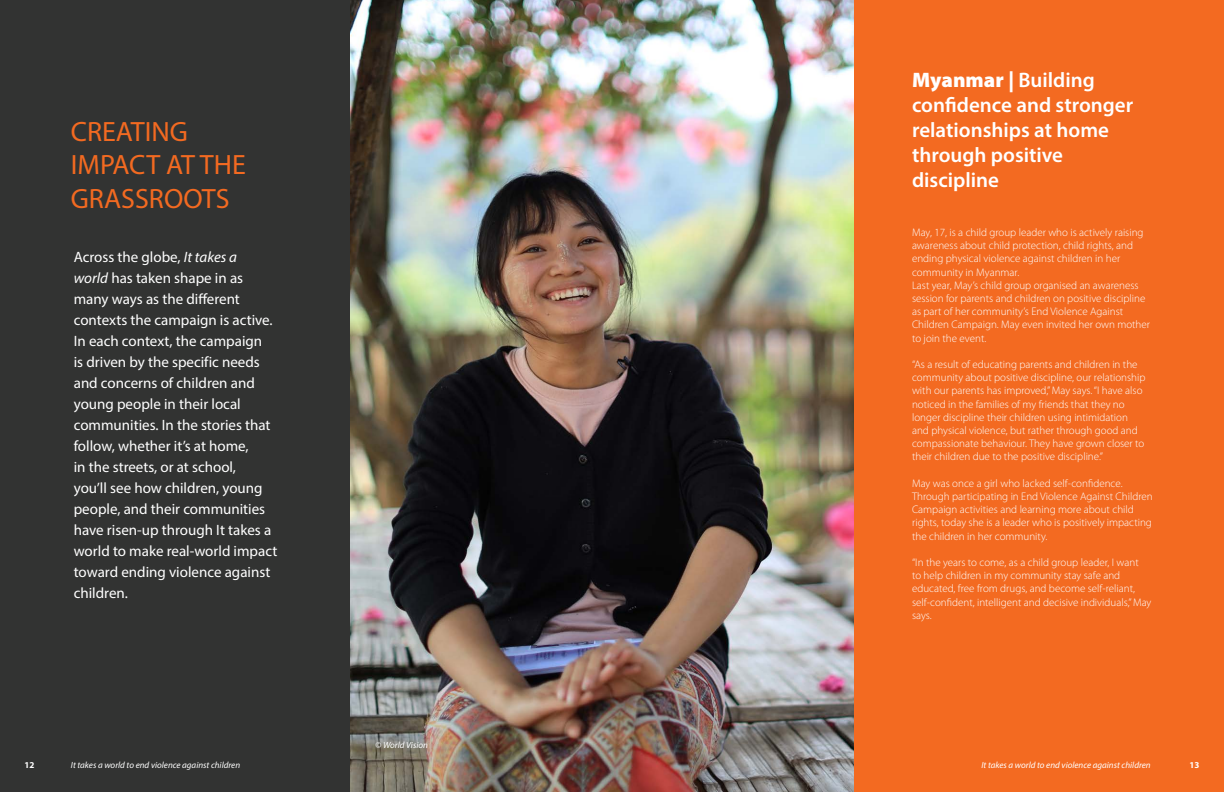
<style>
.page{position:relative;width:1224px;height:792px;background:#fff}
.page>*{position:absolute;margin:0;border:0;box-sizing:border-box;transform-origin:0 0}
.t1{font:28px/33.6px "Myriad Pro";color:#f36a21}
.t2{font:600 21px/25.2px "Myriad Pro";color:#fff}
.t3{font:15px/21px "Myriad Pro";color:#fff}
.t4{font:300 11px/13.2px "Myriad Pro";color:#fff}
.t5{font:italic 9px "Myriad Pro";color:#fff}
.t6{font:700 9px "Myriad Pro";color:#fff}
.s1{font-style:italic}
.s2{font-weight:900}
</style>
<div class="page">
<div style="left:612px;top:0;width:612px;height:792px;background:#f36a21"></div>
<div style="left:0;top:0;width:612px;height:792px;background:#323332"></div>
<img style="left:350px;top:0;width:504px;height:792px">
<p class="t1" style="left:71px;top:114px;width:176px">CREATING<br>IMPACT AT THE<br>GRASSROOTS</p>
<p class="t3" style="left:74px;top:246px;width:205px">Across the globe, <span class="s1">It takes a<br>world</span> has taken shape in as many ways as the different contexts the campaign is active.<br>In each context, the campaign<br>is driven by the specific needs and concerns of children and young people in their local communities. In the stories that follow, whether it’s at home,<br>in the streets, or at school,<br>you’ll see how children, young people, and their communities have risen-up through It takes a world to make real-world impact toward ending violence against children.</p>
<p class="t5" style="left:375px;top:739px;width:54px">© World Vision</p>
<p class="t2" style="left:912px;top:66px;width:223px"><span class="s2">Myanmar |</span> Building confidence and stronger relationships at home through positive discipline</p>
<p class="t4" style="left:912px;top:226px;width:233px">May, 17, is a child group leader who is actively raising awareness about child protection, child rights, and ending physical violence against children in her community in Myanmar.</p>
<p class="t4" style="left:912px;top:278px;width:240px">Last year, May’s child group organised an awareness session for parents and children on positive discipline as part of her community’s End Violence Against Children Campaign. May even invited her own mother to join the event.</p>
<p class="t4" style="left:912px;top:358px;width:235px">“As a result of educating parents and children in the community about positive discipline, our relationship with our parents has improved,” May says. “I have also noticed in the families of my friends that they no longer discipline their children using intimidation and physical violence, but rather through good and compassionate behaviour. They have grown closer to their children due to the positive discipline.”</p>
<p class="t4" style="left:912px;top:476px;width:242px">May was once a girl who lacked self-confidence.<br>Through participating in End Violence Against Children Campaign activities and learning more about child rights, today she is a leader who is positively impacting the children in her community.</p>
<p class="t4" style="left:912px;top:556px;width:241px">“In the years to come, as a child group leader, I want<br>to help children in my community stay safe and educated, free from drugs, and become self-reliant, self-confident, intelligent and decisive individuals,” May says.</p>
<p class="t6" style="left:25px;top:760px;width:11px">12</p>
<p class="t5" style="left:71px;top:760px;width:171px">It takes a world to end violence against children</p>
<p class="t5" style="left:981px;top:760px;width:171px">It takes a world to end violence against children</p>
<p class="t6" style="left:1189px;top:760px;width:11px">13</p>
</div>
